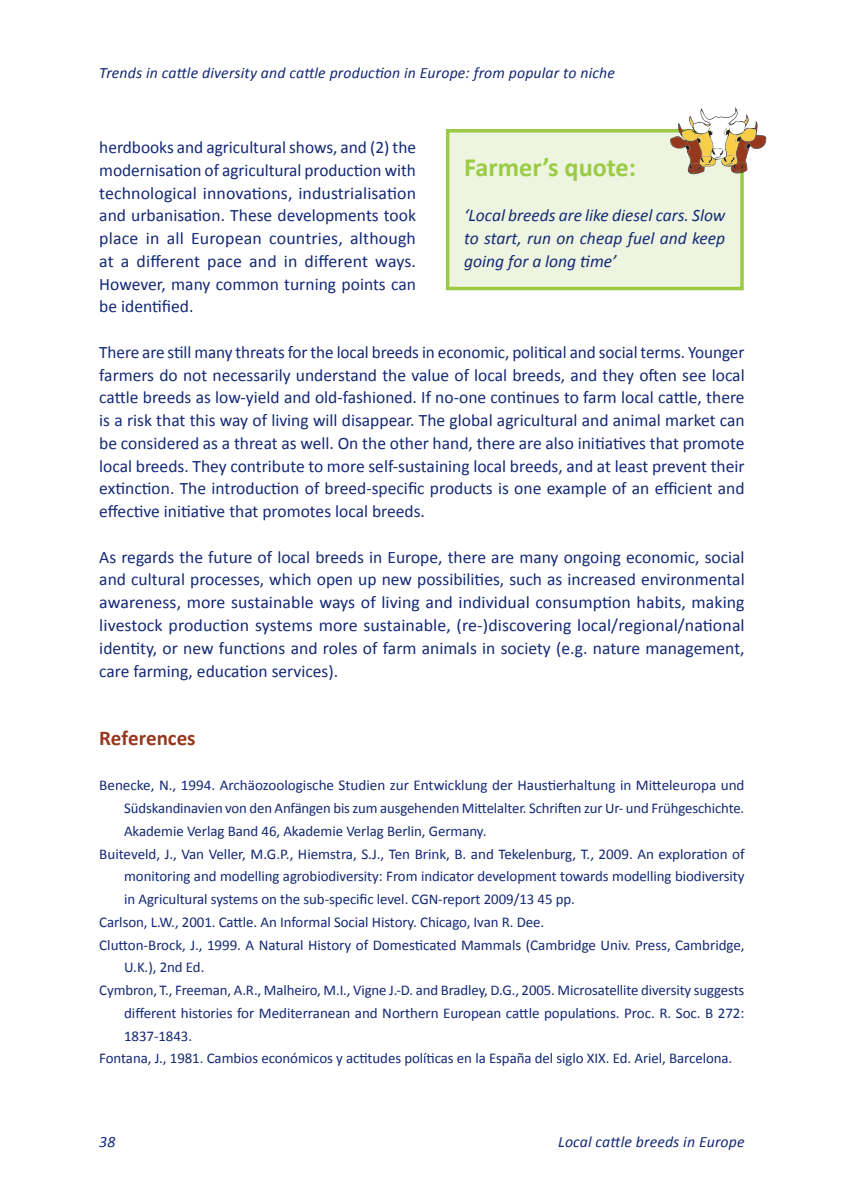
<style>
.page{position:relative;width:844px;height:1191px;background:#fff}
.page>*{position:absolute;margin:0;border:0;box-sizing:border-box;transform-origin:0 0}
.citaat_of_farmer{font:700 26.25px "Calibri";color:#9bcb44}
.kop_2{font:700 21px "Calibri";color:#95381e}
.t1{font:17.5px/22.8px "Calibri";color:#142975;text-align:justify}
.citaat{font:italic 17.5px/22.8px "Calibri";color:#142975;text-align:justify}
.t2{font:italic 15.75px "Calibri";letter-spacing:.01em;color:#142975}
.referenties{font:14.88px/22.8px "Calibri";letter-spacing:-.005em;color:#142975;text-align:justify}
</style>
<div class="page">
<div style="left:447px;top:131px;width:294px;height:157px;background:#edf5e0"></div>
<div style="left:446px;top:129px;width:297px;height:161px;border:4px solid #9bcb44"></div>
<svg style="left:669px;top:107px;width:97px;height:69px"></svg>
<p class="t2" style="left:99px;top:63px;width:517px">Trends in cattle diversity and cattle production in Europe: from popular to niche</p>
<p class="t1" style="left:99px;top:135px;width:318px">herdbooks and agricultural shows, and (2) the modernisation of agricultural production with technological innovations, industrialisation and urbanisation. These developments took place in all European countries, although at a different pace and in different ways.<br>However, many common turning points can be identified.</p>
<p class="t1" style="left:99px;top:340px;width:646px">There are still many threats for the local breeds in economic, political and social terms. Younger farmers do not necessarily understand the value of local breeds, and they often see local cattle breeds as low-yield and old-fashioned. If no-one continues to farm local cattle, there is a risk that this way of living will disappear. The global agricultural and animal market can be considered as a threat as well. On the other hand, there are also initiatives that promote local breeds. They contribute to more self-sustaining local breeds, and at least prevent their extinction. The introduction of breed-specific products is one example of an efficient and effective initiative that promotes local breeds.</p>
<p class="t1" style="left:99px;top:544px;width:646px">As regards the future of local breeds in Europe, there are many ongoing economic, social and cultural processes, which open up new possibilities, such as increased environmental awareness, more sustainable ways of living and individual consumption habits, making livestock production systems more sustainable, (re-)discovering local/regional/national identity, or new functions and roles of farm animals in society (e.g. nature management, care farming, education services).</p>
<p class="citaat_of_farmer" style="left:464px;top:151px;width:173px">Farmer’s quote:</p>
<p class="citaat" style="left:464px;top:203px;width:262px">‘Local breeds are like diesel cars. Slow to start, run on cheap fuel and keep going for a long time’</p>
<p class="kop_2" style="left:99px;top:725px;width:98px">References</p>
<p class="referenties" style="left:124px;top:773px;width:621px;text-indent:-25px">Benecke, N., 1994. Archäozoologische Studien zur Entwicklung der Haustierhaltung in Mitteleuropa und Südskandinavien von den Anfängen bis zum ausgehenden Mittelalter. Schriften zur Ur- und Frühgeschichte.<br>Akademie Verlag Band 46, Akademie Verlag Berlin, Germany.</p>
<p class="referenties" style="left:124px;top:841px;width:622px;text-indent:-25px">Buiteveld, J., Van Veller, M.G.P., Hiemstra, S.J., Ten Brink, B. and Tekelenburg, T., 2009. An exploration of monitoring and modelling agrobiodiversity: From indicator development towards modelling biodiversity in Agricultural systems on the sub-specific level. CGN-report 2009/13 45 pp.</p>
<p class="referenties" style="left:99px;top:909px;width:446px">Carlson, L.W., 2001. Cattle. An Informal Social History. Chicago, Ivan R. Dee.</p>
<p class="referenties" style="left:124px;top:932px;width:622px;text-indent:-25px">Clutton-Brock, J., 1999. A Natural History of Domesticated Mammals (Cambridge Univ. Press, Cambridge,<br>U.K.), 2nd Ed.</p>
<p class="referenties" style="left:124px;top:978px;width:621px;text-indent:-25px">Cymbron, T., Freeman, A.R., Malheiro, M.I., Vigne J.-D. and Bradley, D.G., 2005. Microsatellite diversity suggests different histories for Mediterranean and Northern European cattle populations. Proc. R. Soc. B 272:<br>1837-1843.</p>
<p class="referenties" style="left:99px;top:1046px;width:634px">Fontana, J., 1981. Cambios económicos y actitudes políticas en la España del siglo XIX. Ed. Ariel, Barcelona.</p>
<p class="t2" style="left:99px;top:1132px;width:18px">38</p>
<p class="t2" style="left:558px;top:1132px;width:188px">Local cattle breeds in Europe</p>
</div>
